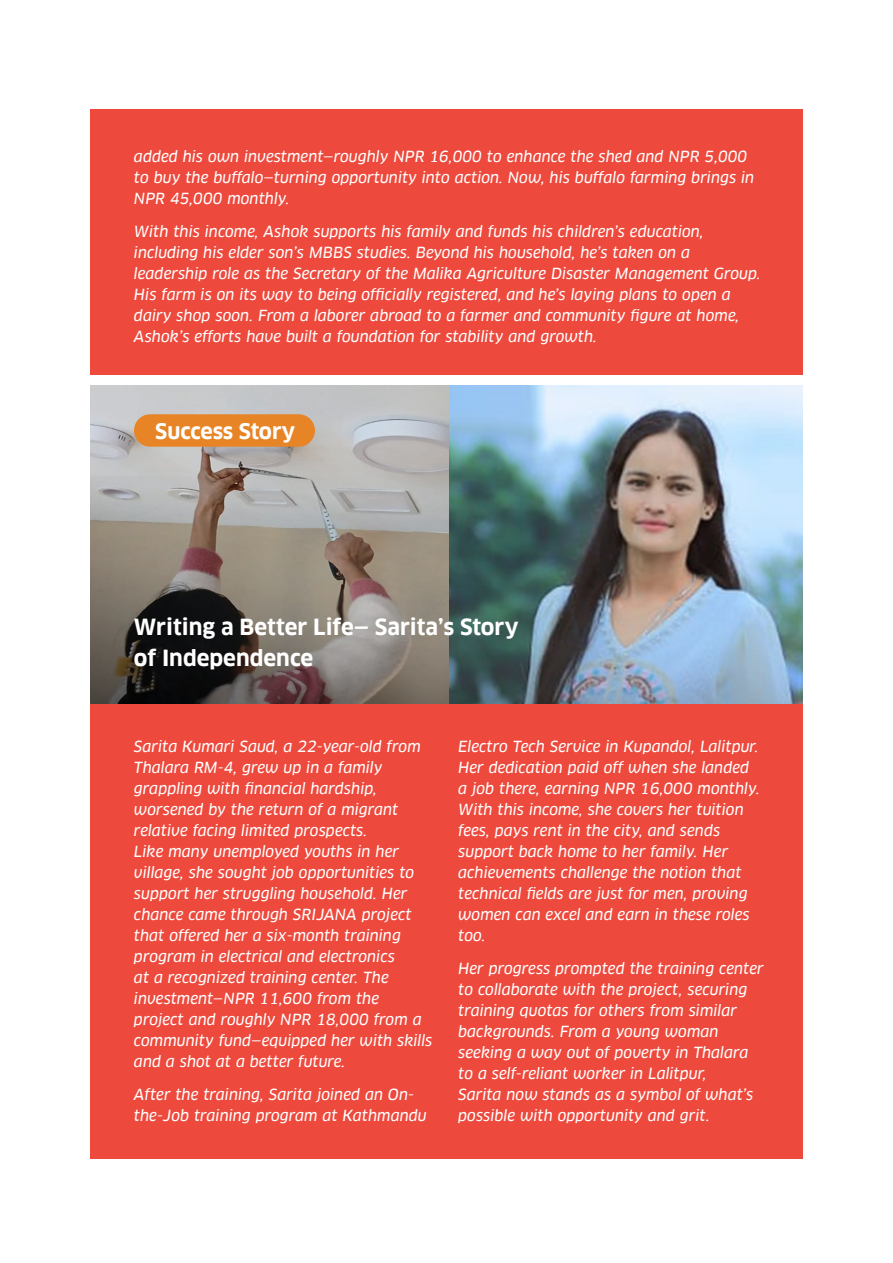
<style>
.page{position:relative;width:893px;height:1263px;background:#fff}
.page>*{position:absolute;margin:0;border:0;box-sizing:border-box;transform-origin:0 0}
.t1{font:700 21.75px/31.5px "Clan Pro";color:#fff}
.t2{font:700 21px "Clan Pro";letter-spacing:-.01em;color:#fff}
.t3{font:italic 15px/21px "Clan Pro News";color:#fff}
</style>
<div class="page">
<div style="left:90px;top:109px;width:713px;height:266px;background:#ed493c"></div>
<img style="left:90px;top:385px;width:359px;height:91px">
<img style="left:449px;top:385px;width:354px;height:319px">
<img style="left:90px;top:476px;width:707px;height:228px">
<div style="left:90px;top:704px;width:713px;height:454px;background:#ed493c"></div>
<div style="left:134px;top:414px;width:181px;height:33px;background:#e78425;border-radius:16px"></div>
<p class="t3" style="left:134px;top:146px;width:622px">added his own investment—roughly NPR 16,000 to enhance the shed and NPR 5,000 to buy the buffalo—turning opportunity into action. Now, his buffalo farming brings in<br>NPR 45,000 monthly.</p>
<p class="t3" style="left:134px;top:221px;width:628px">With this income, Ashok supports his family and funds his children’s education, including his elder son’s MBBS studies. Beyond his household, he’s taken on a leadership role as the Secretary of the Malika Agriculture Disaster Management Group.<br>His farm is on its way to being officially registered, and he’s laying plans to open a dairy shop soon. From a laborer abroad to a farmer and community figure at home, Ashok’s efforts have built a foundation for stability and growth.</p>
<h2 class="t2" style="left:155px;top:419px;width:142px">Success Story</h2>
<h1 class="t1" style="left:134px;top:611px;width:386px">Writing a Better Life— Sarita’s Story of Independence</h1>
<p class="t3" style="left:134px;top:736px;width:300px">Sarita Kumari Saud, a 22-year-old from Thalara RM-4, grew up in a family grappling with financial hardship, worsened by the return of a migrant relative facing limited prospects.<br>Like many unemployed youths in her village, she sought job opportunities to support her struggling household. Her chance came through SRIJANA project that offered her a six-month training program in electrical and electronics<br>at a recognized training center. The investment—NPR 11,600 from the project and roughly NPR 18,000 from a community fund—equipped her with skills and a shot at a better future.</p>
<p class="t3" style="left:134px;top:1084px;width:294px">After the training, Sarita joined an On&shy;the-Job training program at Kathmandu</p>
<p class="t3" style="left:458px;top:736px;width:303px">Electro Tech Service in Kupandol, Lalitpur.<br>Her dedication paid off when she landed a job there, earning NPR 16,000 monthly.<br>With this income, she covers her tuition fees, pays rent in the city, and sends support back home to her family. Her achievements challenge the notion that technical fields are just for men, proving women can excel and earn in these roles too.</p>
<p class="t3" style="left:458px;top:958px;width:307px">Her progress prompted the training center to collaborate with the project, securing training quotas for others from similar backgrounds. From a young woman seeking a way out of poverty in Thalara to a self-reliant worker in Lalitpur,<br>Sarita now stands as a symbol of what’s possible with opportunity and grit.</p>
</div>
